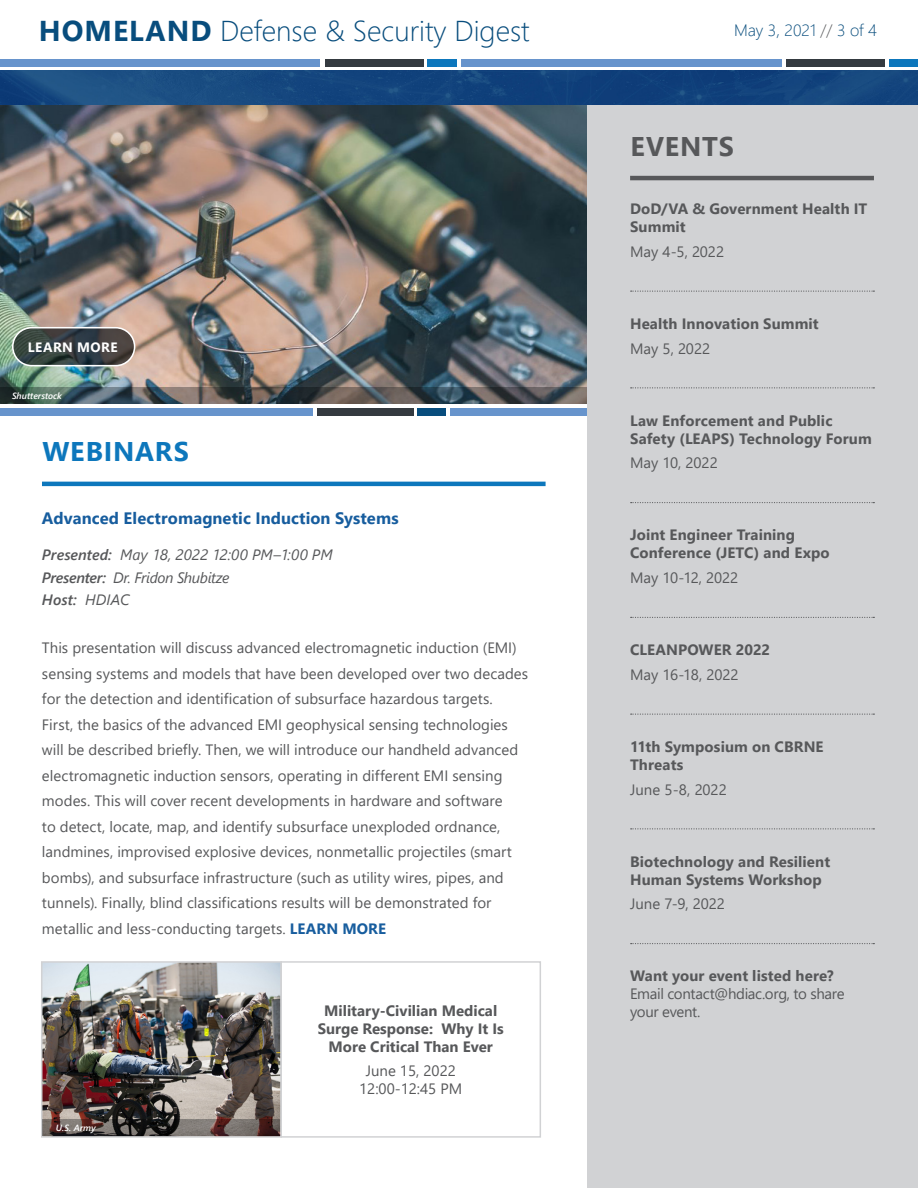
<style>
.page{position:relative;width:918px;height:1188px;background:#fff}
.page>*{position:absolute;margin:0;border:0;box-sizing:border-box;transform-origin:0 0}
.t1{font:300 28.65px "Segoe UI";color:#084d7d}
.Heading_1_-_Green{font:700 27px "Segoe UI";letter-spacing:.025em;color:#0d77bc}
.Heading_1_-_Gray{font:700 27px "Segoe UI";letter-spacing:.035em;color:#57585a}
.Heading_2_-_Green{font:700 16.5px "Segoe UI";letter-spacing:.005em;color:#175d9e}
.t2{font:300 16.5px "Segoe UI";color:#084d7d}
.Copy{font:15px/25.5px "Segoe UI";color:#57585a}
.Events_Header{font:700 15px/18px "Segoe UI";letter-spacing:.01em;color:#57585a}
.event_details-underl{font:15px "Segoe UI";color:#57585a}
.Webinar_Header{font:700 15px/18px "Segoe UI";color:#57585a;text-align:center}
.evet_details{font:15px "Segoe UI";letter-spacing:-.02em;color:#57585a}
.Heading_3_-_First_wo{font:italic 15px "Segoe UI";color:#57585a}
.Heading_3_-_First_wo-2{font:italic 15px "Segoe UI";letter-spacing:-.025em;color:#57585a}
.Webinar_Dates{font:15px/18px "Segoe UI";color:#57585a;text-align:center}
.Heading_3_-_First_wo-3{font:italic 600 15px "Segoe UI";color:#57585a}
.White_Button_Text{font:700 13.5px "Segoe UI";letter-spacing:.035em;color:#fff}
.Image_Source{font:italic 600 9px "Segoe UI";color:#fff}
.s1{font-weight:700}
.s2{color:#57585a}
.s3{font-weight:600}
.s4{font-weight:400}
.s5{font-weight:700;color:#175d9e}
</style>
<div class="page">
<img style="left:1px;top:71px;width:917px;height:34px">
<img style="left:0;top:105px;width:588px;height:282px">
<div style="left:0;top:408px;width:313px;height:8px;background:#6794cc"></div>
<div style="left:317px;top:408px;width:97px;height:8px;background:#343a40"></div>
<div style="left:418px;top:408px;width:28px;height:8px;background:#084d7d"></div>
<div style="left:450px;top:408px;width:138px;height:8px;background:#6794cc"></div>
<svg style="left:13px;top:328px;width:122px;height:38px;background:#3b4142"></svg>
<div style="left:12px;top:327px;width:123px;height:39px;border:2px solid #fff;border-radius:19px"></div>
<svg style="left:0;top:387px;width:588px;height:17px;background:#4d5355"></svg>
<hr style="left:42px;top:482px;width:504px;height:4px;background:#0d77bc">
<div style="left:588px;top:106px;width:330px;height:1082px;background:#d1d2d4"></div>
<hr style="left:630px;top:176px;width:244px;height:4px;background:#57585a">
<svg style="left:631px;top:291px;width:243px;height:1px"></svg>
<svg style="left:631px;top:387px;width:243px;height:1px"></svg>
<svg style="left:631px;top:502px;width:243px;height:1px"></svg>
<svg style="left:631px;top:617px;width:243px;height:1px"></svg>
<svg style="left:631px;top:714px;width:243px;height:1px"></svg>
<svg style="left:631px;top:828px;width:243px;height:1px"></svg>
<svg style="left:631px;top:943px;width:243px;height:1px"></svg>
<img style="left:41px;top:961px;width:239px;height:177px">
<svg style="left:280px;top:961px;width:261px;height:177px"></svg>
<svg style="left:42px;top:1119px;width:238px;height:17px;background:#564a47"></svg>
<div style="left:0;top:59px;width:320px;height:7px;background:#6794cc"></div>
<div style="left:325px;top:59px;width:99px;height:7px;background:#343a40"></div>
<div style="left:428px;top:59px;width:29px;height:7px;background:#0d77bc"></div>
<div style="left:461px;top:59px;width:321px;height:7px;background:#6794cc"></div>
<div style="left:786px;top:59px;width:99px;height:7px;background:#343a40"></div>
<div style="left:889px;top:59px;width:29px;height:7px;background:#0d77bc"></div>
<h1 class="t1" style="left:39px;top:4px;width:492px"><span class="s1">HOMELAND</span> Defense &amp; Security Digest</h1>
<p class="t2" style="left:734px;top:15px;width:144px">May 3, 2021 <span class="s2">//</span> 3 of 4</p>
<p class="Heading_1_-_Gray" style="left:631px;top:121px;width:105px">EVENTS</p>
<p class="White_Button_Text" style="left:28px;top:334px;width:91px">LEARN MORE</p>
<p class="Image_Source" style="left:12px;top:387px;width:52px">Shutterstock</p>
<p class="Heading_1_-_Green" style="left:42px;top:426px;width:148px">WEBINARS</p>
<p class="Heading_2_-_Green" style="left:42px;top:503px;width:358px">Advanced Electromagnetic Induction Systems</p>
<p class="Heading_3_-_First_wo" style="left:42px;top:541px;width:292px"><span class="s3">Presented:</span> May 18, 2022 12:00 PM–1:00 PM</p>
<p class="Heading_3_-_First_wo-2" style="left:42px;top:563px;width:189px"><span class="s3">Presenter:</span> Dr. Fridon Shubitze</p>
<p class="Heading_3_-_First_wo-3" style="left:42px;top:586px;width:89px">Host: <span class="s4">HDIAC</span></p>
<p class="Copy" style="left:42px;top:634px;width:488px">This presentation will discuss advanced electromagnetic induction (EMI) sensing systems and models that have been developed over two decades for the detection and identification of subsurface hazardous targets.<br>First, the basics of the advanced EMI geophysical sensing technologies will be described briefly. Then, we will introduce our handheld advanced electromagnetic induction sensors, operating in different EMI sensing modes. This will cover recent developments in hardware and software<br>to detect, locate, map, and identify subsurface unexploded ordnance, landmines, improvised explosive devices, nonmetallic projectiles (smart bombs), and subsurface infrastructure (such as utility wires, pipes, and tunnels). Finally, blind classifications results will be demonstrated for metallic and less-conducting targets. <span class="s5">LEARN MORE</span></p>
<p class="Events_Header" style="left:630px;top:199px;width:239px">DoD/VA &amp; Government Health IT<br>Summit</p>
<p class="event_details-underl" style="left:630px;top:237px;width:96px">May 4-5, 2022</p>
<p class="Events_Header" style="left:630px;top:313px;width:190px">Health Innovation Summit</p>
<p class="event_details-underl" style="left:630px;top:334px;width:82px">May 5, 2022</p>
<p class="Events_Header" style="left:630px;top:410px;width:243px">Law Enforcement and Public<br>Safety (LEAPS) Technology Forum</p>
<p class="event_details-underl" style="left:630px;top:449px;width:89px">May 10, 2022</p>
<p class="Events_Header" style="left:630px;top:525px;width:201px">Joint Engineer Training<br>Conference (JETC) and Expo</p>
<p class="event_details-underl" style="left:630px;top:564px;width:110px">May 10-12, 2022</p>
<p class="Events_Header" style="left:630px;top:640px;width:142px">CLEANPOWER 2022</p>
<p class="event_details-underl" style="left:630px;top:660px;width:110px">May 16-18, 2022</p>
<p class="Events_Header" style="left:630px;top:736px;width:195px">11th Symposium on CBRNE<br>Threats</p>
<p class="event_details-underl" style="left:630px;top:775px;width:98px">June 5-8, 2022</p>
<p class="Events_Header" style="left:630px;top:851px;width:202px">Biotechnology and Resilient<br>Human Systems Workshop</p>
<p class="event_details-underl" style="left:630px;top:890px;width:96px">June 7-9, 2022</p>
<p class="Image_Source" style="left:56px;top:1119px;width:41px">U.S. Army</p>
<p class="Events_Header" style="left:630px;top:966px;width:205px">Want your event listed here?</p>
<p class="evet_details" style="left:630px;top:980px;width:216px">Email contact@hdiac.org, to share</p>
<p class="Webinar_Header" style="left:324px;top:1000px;width:175px">Military-Civilian Medical</p>
<p class="evet_details" style="left:630px;top:998px;width:72px">your event.</p>
<p class="Webinar_Header" style="left:318px;top:1018px;width:188px">Surge Response: Why It Is<br>More Critical Than Ever</p>
<p class="Webinar_Dates" style="left:359px;top:1061px;width:105px">June 15, 2022<br>12:00-12:45 PM</p>
</div>
